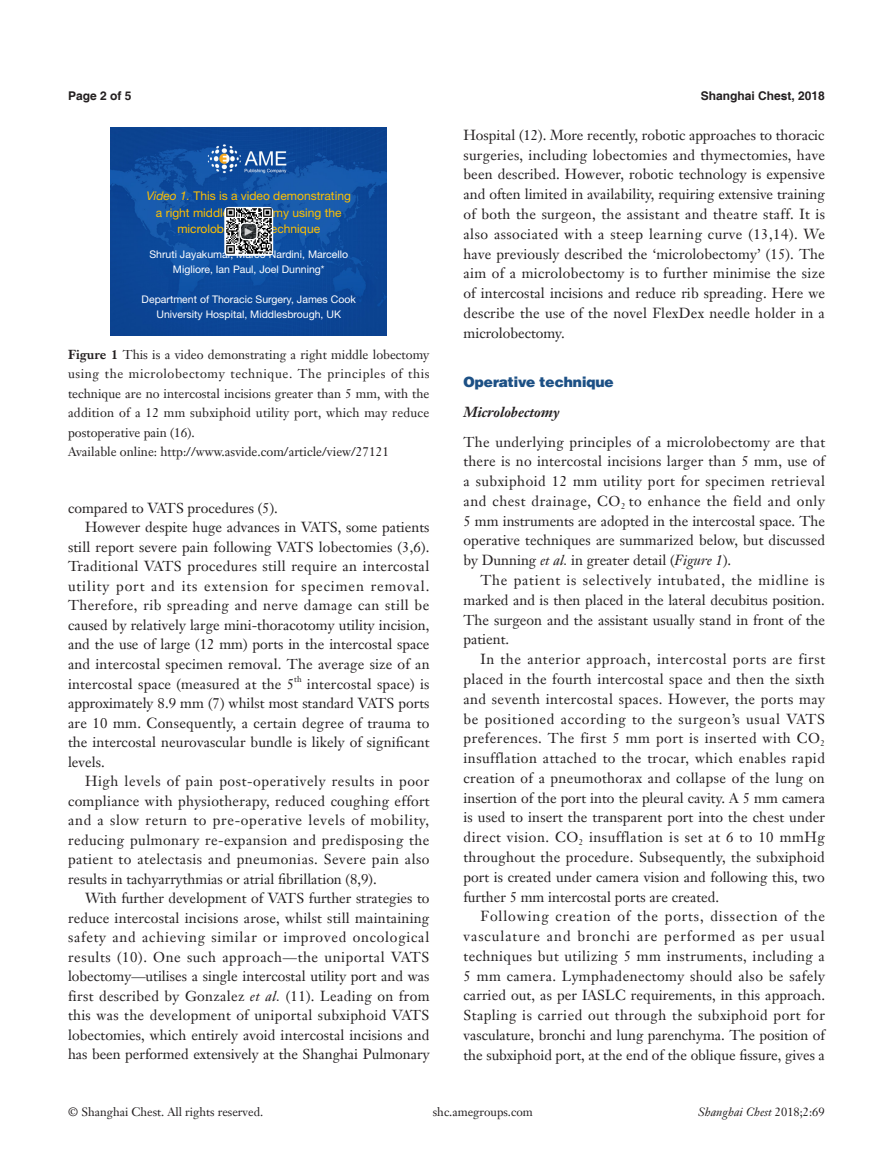
<style>
.page{position:relative;width:893px;height:1170px;background:#fff}
.page>*{position:absolute;margin:0;border:0;box-sizing:border-box;transform-origin:0 0}
.t1{font:14.25px/19.8px "Janson Text LT";color:#231f20;text-align:justify}
.t2{font:900 14.25px "Helvetica";color:#1c5085}
.t3{font:italic 700 14.25px "Janson Text LT";color:#231f20}
.t4{font:12.75px/19.5px "Janson Text LT";color:#231f20;text-align:justify}
.t5{font:12px/16.5px "Helvetica Neue LT Pro";color:#ffc000;text-align:center}
.t6{font:12px "Janson Text LT";color:#231f20}
.t7{font:700 12px "Helvetica";color:#231f20}
.t8{font:italic 12px "Janson Text LT";color:#231f20}
.t9{font:11.55px "Times New Roman";color:#fff}
.t10{font:10.5px/15.1px "Helvetica Neue LT Pro";color:#fff;text-align:center}
.t11{font:8.25px "Janson Text LT";color:#231f20}
.s1{font-style:italic}
.s2{font-weight:700}
.s3{font-style:normal}
</style>
<div class="page">
<img style="left:111px;top:128px;width:276px;height:207px">
<svg style="left:224px;top:207px;width:49px;height:49px"></svg>
<img style="left:225px;top:208px;width:47px;height:47px">
<svg style="left:240px;top:223px;width:17px;height:16px"></svg>
<div style="left:240px;top:223px;width:17px;height:17px;border:1px solid #fff;border-radius:4px"></div>
<p class="t7" style="left:68px;top:88px;width:65px">Page 2 of 5</p>
<p class="t7" style="left:701px;top:88px;width:126px">Shanghai Chest, 2018</p>
<p class="t5" style="left:147px;top:187px;width:206px"><span class="s1">Video 1.</span> This is a video demonstrating a right middle lobectomy using the microlobectomy technique</p>
<p class="t10" style="left:149px;top:246px;width:200px">Shruti Jayakumar, Marco Nardini, Marcello<br>Migliore, Ian Paul, Joel Dunning*</p>
<p class="t10" style="left:142px;top:291px;width:216px">Department of Thoracic Surgery, James Cook<br>University Hospital, Middlesbrough, UK</p>
<p class="t9" style="left:257px;top:226px;width:13px;rotate:90deg">▲</p>
<p class="t4" style="left:68px;top:344px;width:363px"><span class="s2">Figure 1</span> This is a video demonstrating a right middle lobectomy using the microlobectomy technique. The principles of this technique are no intercostal incisions greater than 5 mm, with the addition of a 12 mm subxiphoid utility port, which may reduce postoperative pain (16).</p>
<p class="t4" style="left:68px;top:442px;width:322px">Available online: http://www.asvide.com/article/view/27121</p>
<p class="t1" style="left:68px;top:498px;width:211px">compared to VATS procedures (5).</p>
<p class="t1" style="left:68px;top:517px;width:363px;text-indent:17px">However despite huge advances in VATS, some patients still report severe pain following VATS lobectomies (3,6).<br>Traditional VATS procedures still require an intercostal utility port and its extension for specimen removal.<br>Therefore, rib spreading and nerve damage can still be caused by relatively large mini-thoracotomy utility incision, and the use of large (12 mm) ports in the intercostal space and intercostal specimen removal. The average size of an intercostal space (measured at the 5</p>
<p class="t11" style="left:294px;top:673px;width:9px">th</p>
<p class="t1" style="left:68px;top:673px;width:363px;text-indent:239px">intercostal space) is approximately 8.9 mm (7) whilst most standard VATS ports are 10 mm. Consequently, a certain degree of trauma to the intercostal neurovascular bundle is likely of significant levels.</p>
<p class="t1" style="left:68px;top:771px;width:363px;text-indent:17px">High levels of pain post-operatively results in poor compliance with physiotherapy, reduced coughing effort and a slow return to pre-operative levels of mobility, reducing pulmonary re-expansion and predisposing the patient to atelectasis and pneumonias. Severe pain also results in tachyarrythmias or atrial fibrillation (8,9).</p>
<p class="t1" style="left:68px;top:888px;width:363px;text-indent:17px">With further development of VATS further strategies to reduce intercostal incisions arose, whilst still maintaining safety and achieving similar or improved oncological results (10). One such approach—the uniportal VATS lobectomy—utilises a single intercostal utility port and was first described by Gonzalez <span class="s1">et al.</span> (11). Leading on from this was the development of uniportal subxiphoid VATS lobectomies, which entirely avoid intercostal incisions and has been performed extensively at the Shanghai Pulmonary</p>
<p class="t1" style="left:463px;top:125px;width:363px">Hospital (12). More recently, robotic approaches to thoracic surgeries, including lobectomies and thymectomies, have been described. However, robotic technology is expensive and often limited in availability, requiring extensive training of both the surgeon, the assistant and theatre staff. It is also associated with a steep learning curve (13,14). We have previously described the ‘microlobectomy’ (15). The aim of a microlobectomy is to further minimise the size of intercostal incisions and reduce rib spreading. Here we describe the use of the novel FlexDex needle holder in a microlobectomy.</p>
<p class="t2" style="left:463px;top:373px;width:152px">Operative technique</p>
<p class="t3" style="left:463px;top:402px;width:98px">Microlobectomy</p>
<p class="t1" style="left:463px;top:431px;width:363px">The underlying principles of a microlobectomy are that there is no intercostal incisions larger than 5 mm, use of a subxiphoid 12 mm utility port for specimen retrieval and chest drainage, CO<sub>2</sub> to enhance the field and only 5 mm instruments are adopted in the intercostal space. The operative techniques are summarized below, but discussed by Dunning <span class="s1">et al.</span> in greater detail (<span class="s1">Figure 1</span>).</p>
<p class="t1" style="left:463px;top:570px;width:363px;text-indent:17px">The patient is selectively intubated, the midline is marked and is then placed in the lateral decubitus position.<br>The surgeon and the assistant usually stand in front of the patient.</p>
<p class="t1" style="left:463px;top:649px;width:363px;text-indent:17px">In the anterior approach, intercostal ports are first placed in the fourth intercostal space and then the sixth and seventh intercostal spaces. However, the ports may be positioned according to the surgeon’s usual VATS preferences. The first 5 mm port is inserted with CO<sub>2 </sub>insufflation attached to the trocar, which enables rapid creation of a pneumothorax and collapse of the lung on insertion of the port into the pleural cavity. A 5 mm camera is used to insert the transparent port into the chest under direct vision. CO<sub>2</sub> insufflation is set at 6 to 10 mmHg throughout the procedure. Subsequently, the subxiphoid port is created under camera vision and following this, two further 5 mm intercostal ports are created.</p>
<p class="t1" style="left:463px;top:906px;width:363px;text-indent:17px">Following creation of the ports, dissection of the vasculature and bronchi are performed as per usual techniques but utilizing 5 mm instruments, including a 5 mm camera. Lymphadenectomy should also be safely carried out, as per IASLC requirements, in this approach.<br>Stapling is carried out through the subxiphoid port for vasculature, bronchi and lung parenchyma. The position of the subxiphoid port, at the end of the oblique fissure, gives a</p>
<p class="t6" style="left:68px;top:1104px;width:196px">© Shanghai Chest. All rights reserved.</p>
<p class="t6" style="left:433px;top:1104px;width:101px">shc.amegroups.com</p>
<p class="t8" style="left:698px;top:1104px;width:128px">Shanghai Chest <span class="s3">2018;2:69</span></p>
</div>
